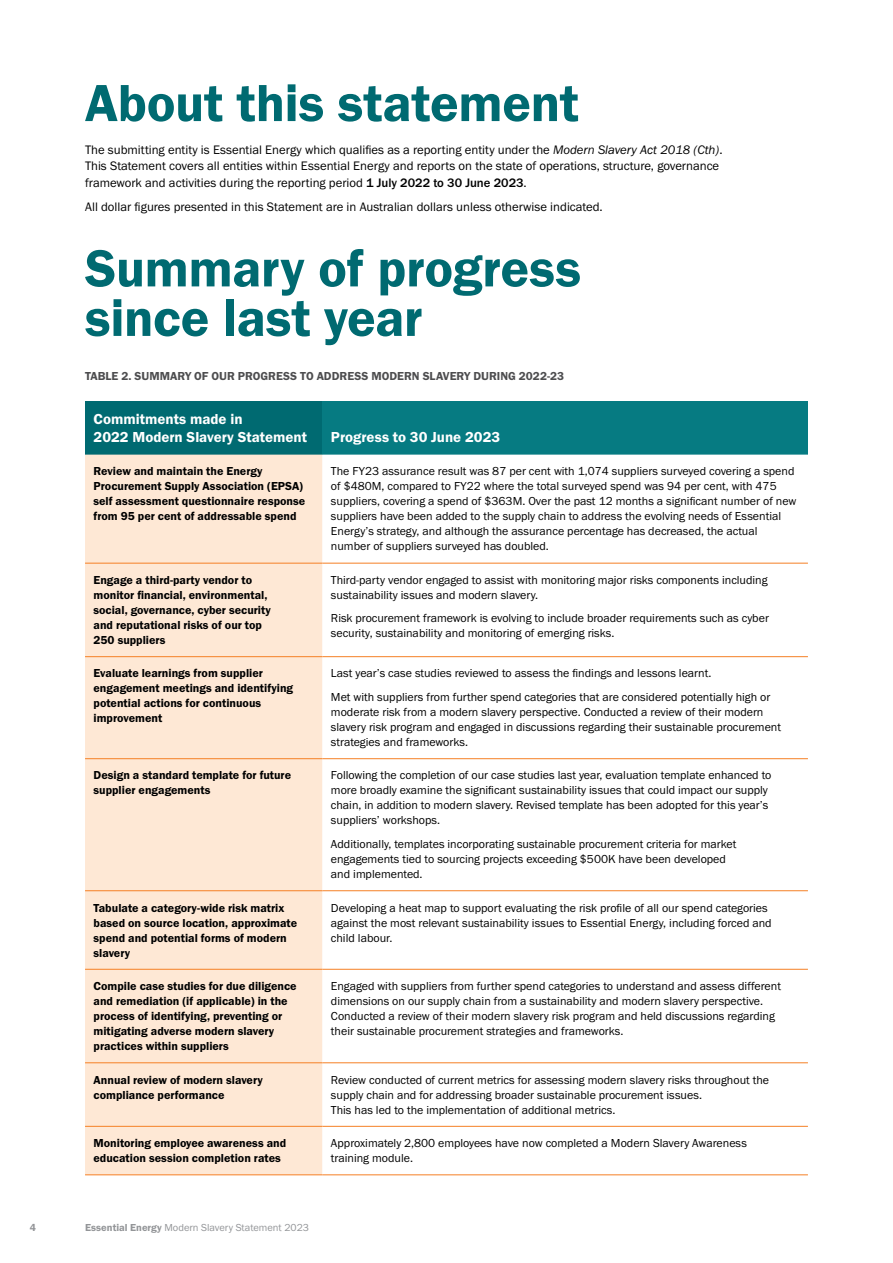
<style>
.page{position:relative;width:893px;height:1263px;background:#fff}
.page>*{position:absolute;margin:0;border:0;box-sizing:border-box;transform-origin:0 0}
.t1{font:54px/49.5px "Franklin Gothic URW Dem";letter-spacing:-.01em;color:#006a71}
.t2{font:15px/18px "Franklin Gothic URW Dem";color:#fff}
.t3{font:12.75px/16.2px "Franklin Gothic URW Boo";color:#000}
.t4{font:12px/15px "Franklin Gothic URW Boo";color:#000}
.t5{font:12px/15px "Franklin Gothic URW Dem";color:#000}
.t6{font:12px "Franklin Gothic URW Dem";color:#4d4d4f}
.t7{font:10.5px "Franklin Gothic URW Boo";color:#939598}
.t8{font:10.5px "Franklin Gothic URW Dem";color:#939598}
.s1{font-family:"Franklin Gothic URW Boo Ita"}
.s2{font-family:"Franklin Gothic URW";font-weight:500}
.s3{font-family:"Franklin Gothic URW Dem"}
</style>
<div class="page">
<div style="left:85px;top:401px;width:237px;height:54px;background:#006a71"></div>
<div style="left:322px;top:401px;width:486px;height:54px;background:#067b82"></div>
<div style="left:85px;top:455px;width:237px;height:719px;background:#fee8d5"></div>
<svg style="left:322px;top:562px;width:486px;height:564px"></svg>
<hr style="left:85px;top:563px;width:237px;height:1px;background:#f58025">
<hr style="left:322px;top:563px;width:486px;height:1px;background:#f58025">
<hr style="left:85px;top:656px;width:237px;height:1px;background:#f58025">
<hr style="left:322px;top:656px;width:486px;height:1px;background:#f58025">
<hr style="left:85px;top:758px;width:237px;height:1px;background:#f58025">
<hr style="left:322px;top:758px;width:486px;height:1px;background:#f58025">
<hr style="left:85px;top:890px;width:237px;height:1px;background:#f58025">
<hr style="left:322px;top:890px;width:486px;height:1px;background:#f58025">
<hr style="left:85px;top:969px;width:237px;height:1px;background:#f58025">
<hr style="left:322px;top:969px;width:486px;height:1px;background:#f58025">
<hr style="left:85px;top:1062px;width:237px;height:1px;background:#f58025">
<hr style="left:322px;top:1062px;width:486px;height:1px;background:#f58025">
<hr style="left:85px;top:1126px;width:237px;height:1px;background:#f58025">
<hr style="left:322px;top:1126px;width:486px;height:1px;background:#f58025">
<hr style="left:85px;top:1174px;width:237px;height:1px;background:#f58025">
<hr style="left:322px;top:1174px;width:486px;height:1px;background:#f58025">
<h1 class="t1" style="left:85px;top:77px;width:495px">About this statement</h1>
<p class="t3" style="left:85px;top:142px;width:639px">The submitting entity is Essential Energy which qualifies as a reporting entity under the <span class="s1">Modern Slavery Act 2018 (Cth)</span>.<br>This Statement covers all entities within Essential Energy and reports on the state of operations, structure, governance framework and activities during the reporting period <span class="s2">1 July 2022 to 30 June 2023</span>.</p>
<p class="t3" style="left:85px;top:199px;width:519px">All dollar figures presented in this Statement are in Australian dollars unless otherwise indicated.</p>
<h1 class="t1" style="left:85px;top:243px;width:498px">Summary of progress since last year</h1>
<p class="t6" style="left:85px;top:368px;width:481px">TABLE 2. SUMMARY OF OUR PROGRESS TO ADDRESS MODERN SLAVERY DURING 2022-23</p>
<p class="t2" style="left:94px;top:410px;width:215px">Commitments made in<br>2022 Modern Slavery Statement</p>
<p class="t2" style="left:331px;top:428px;width:171px">Progress to 30 June 2023</p>
<p class="t5" style="left:94px;top:464px;width:213px">Review and maintain the Energy Procurement Supply Association (EPSA) self assessment questionnaire response from 95 per cent of addressable spend</p>
<p class="t4" style="left:331px;top:464px;width:467px">The FY23 assurance result was 87 per cent with 1,074 suppliers surveyed covering a spend of $480M, compared to FY22 where the total surveyed spend was 94 per cent, with 475 suppliers, covering a spend of $363M. Over the past 12 months a significant number of new suppliers have been added to the supply chain to address the evolving needs of Essential Energy’s strategy, and although the assurance percentage has decreased, the actual number of suppliers surveyed has doubled.</p>
<p class="t5" style="left:94px;top:572px;width:179px">Engage a third-party vendor to monitor financial, environmental, social, governance, cyber security and reputational risks of our top<br>250 suppliers</p>
<p class="t4" style="left:331px;top:572px;width:438px">Third-party vendor engaged to assist with monitoring major risks components including sustainability issues and modern slavery.</p>
<p class="t4" style="left:331px;top:611px;width:439px">Risk procurement framework is evolving to include broader requirements such as cyber security, sustainability and monitoring of emerging risks.</p>
<p class="t5" style="left:94px;top:666px;width:201px">Evaluate learnings from supplier engagement meetings and identifying potential actions for continuous improvement</p>
<p class="t4" style="left:331px;top:661px;width:441px;line-height:23.5px">Last year’s case studies reviewed to assess the findings and lessons learnt.<br>Met with suppliers from further spend categories that are considered potentially high or</p>
<p class="t4" style="left:331px;top:704px;width:452px">moderate risk from a modern slavery perspective. Conducted a review of their modern slavery risk program and engaged in discussions regarding their sustainable procurement strategies and frameworks.</p>
<p class="t5" style="left:94px;top:768px;width:199px">Design a standard template for future supplier engagements</p>
<p class="t4" style="left:331px;top:768px;width:442px">Following the completion of our case studies last year, evaluation template enhanced to more broadly examine the significant sustainability issues that could impact our supply chain, in addition to modern slavery. Revised template has been adopted for this year’s suppliers’ workshops.</p>
<p class="t4" style="left:331px;top:836px;width:407px">Additionally, templates incorporating sustainable procurement criteria for market engagements tied to sourcing projects exceeding $500K have been developed and implemented.</p>
<p class="t5" style="left:94px;top:900px;width:205px">Tabulate a category-wide risk matrix based on source location, approximate spend and potential forms of modern slavery</p>
<p class="t4" style="left:331px;top:900px;width:442px">Developing a heat map to support evaluating the risk profile of all our spend categories against the most relevant sustainability issues to Essential Energy, including forced and child labour.</p>
<p class="t5" style="left:94px;top:978px;width:205px">Compile case studies for due diligence and remediation (if applicable) in the process of identifying, preventing or mitigating adverse modern slavery practices within suppliers</p>
<p class="t4" style="left:331px;top:978px;width:452px">Engaged with suppliers from further spend categories to understand and assess different dimensions on our supply chain from a sustainability and modern slavery perspective.<br>Conducted a review of their modern slavery risk program and held discussions regarding their sustainable procurement strategies and frameworks.</p>
<p class="t5" style="left:94px;top:1072px;width:171px">Annual review of modern slavery compliance performance</p>
<p class="t4" style="left:331px;top:1072px;width:440px">Review conducted of current metrics for assessing modern slavery risks throughout the supply chain and for addressing broader sustainable procurement issues.<br>This has led to the implementation of additional metrics.</p>
<p class="t5" style="left:94px;top:1135px;width:194px">Monitoring employee awareness and education session completion rates</p>
<p class="t4" style="left:331px;top:1135px;width:417px">Approximately 2,800 employees have now completed a Modern Slavery Awareness training module.</p>
<p class="t8" style="left:30px;top:1221px;width:8px">4</p>
<p class="t7" style="left:85px;top:1220px;width:226px"><span class="s3">Essential Energy</span> Modern Slavery Statement 2023</p>
</div>
